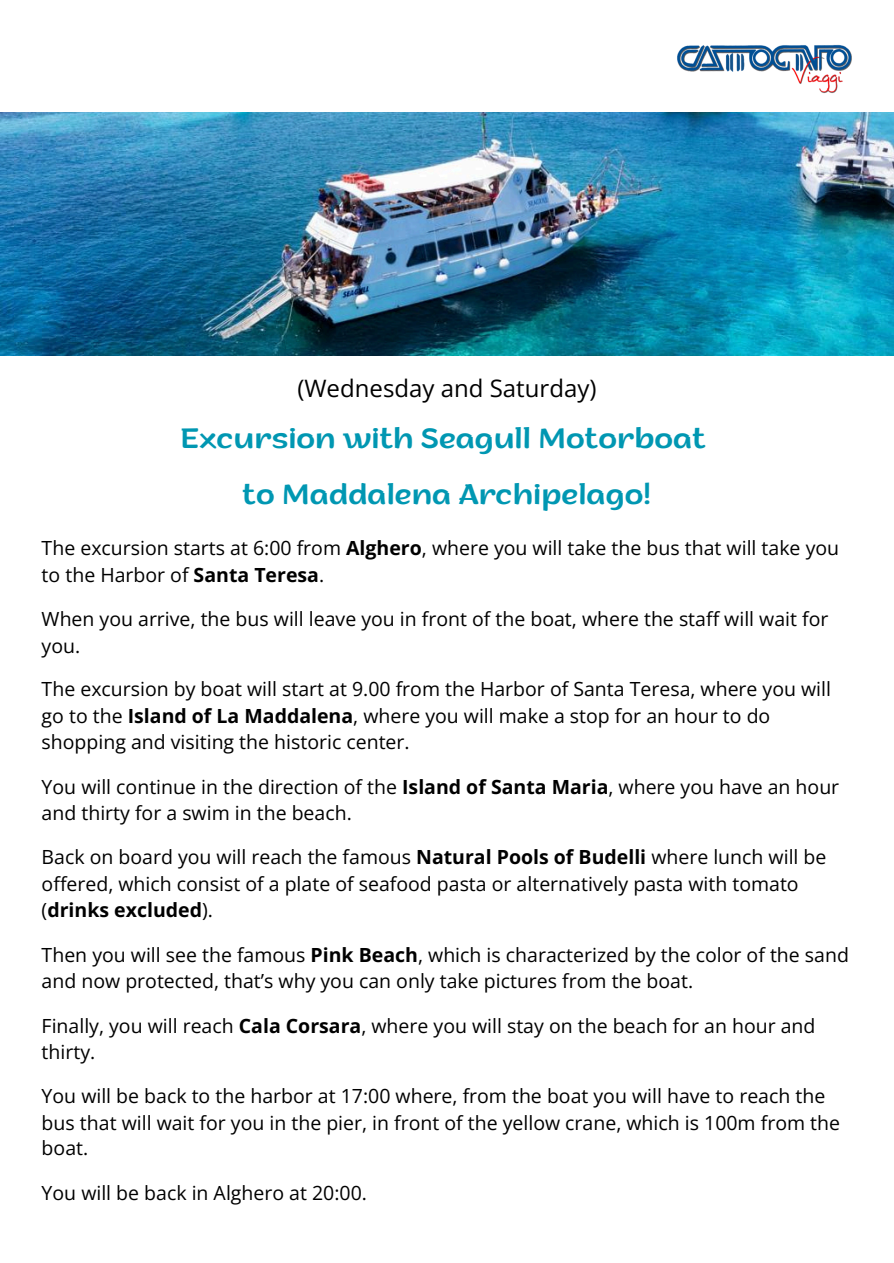
<style>
.page{position:relative;width:894px;height:1263px;background:#fff}
.page>*{position:absolute;margin:0;border:0;box-sizing:border-box;transform-origin:0 0}
.t1{font:28.5px "ZT Arturo";color:#0097b2}
.t2{font:24px "Open Sans";color:#000}
.t3{font:19.5px/26.4px "Open Sans";color:#000}
.s1{font-weight:700}
</style>
<div class="page">
<img style="left:677px;top:44px;width:175px;height:49px">
<img style="left:0;top:112px;width:893px;height:244px">
<p class="t2" style="left:297px;top:371px;width:300px">(Wednesday and Saturday)</p>
<h1 class="t1" style="left:180px;top:427px;width:526px">Excursion with Seagull Motorboat</h1>
<h1 class="t1" style="left:242px;top:483px;width:410px">to Maddalena Archipelago!</h1>
<p class="t3" style="left:42px;top:534px;width:798px;line-height:27px">The excursion starts at 6:00 from <span class="s1">Alghero</span>, where you will take the bus that will take you to the Harbor of <span class="s1">Santa Teresa</span>.</p>
<p class="t3" style="left:42px;top:604px;width:788px;line-height:27px">When you arrive, the bus will leave you in front of the boat, where the staff will wait for you.</p>
<p class="t3" style="left:42px;top:676px;width:790px">The excursion by boat will start at 9.00 from the Harbor of Santa Teresa, where you will go to the <span class="s1">Island of La Maddalena</span>, where you will make a stop for an hour to do shopping and visiting the historic center.</p>
<p class="t3" style="left:42px;top:774px;width:798px;line-height:26px">You will continue in the direction of the <span class="s1">Island of Santa Maria</span>, where you have an hour and thirty for a swim in the beach.</p>
<p class="t3" style="left:42px;top:843px;width:786px">Back on board you will reach the famous <span class="s1">Natural Pools of Budelli</span> where lunch will be offered, which consist of a plate of seafood pasta or alternatively pasta with tomato (<span class="s1">drinks excluded</span>).</p>
<p class="t3" style="left:42px;top:941px;width:808px;line-height:25.8px">Then you will see the famous <span class="s1">Pink Beach</span>, which is characterized by the color of the sand and now protected, that’s why you can only take pictures from the boat.</p>
<p class="t3" style="left:42px;top:1012px;width:775px;line-height:25.8px">Finally, you will reach <span class="s1">Cala Corsara</span>, where you will stay on the beach for an hour and thirty.</p>
<p class="t3" style="left:42px;top:1082px;width:799px">You will be back to the harbor at 17:00 where, from the boat you will have to reach the bus that will wait for you in the pier, in front of the yellow crane, which is 100m from the boat.</p>
<p class="t3" style="left:42px;top:1180px;width:327px">You will be back in Alghero at 20:00.</p>
</div>
